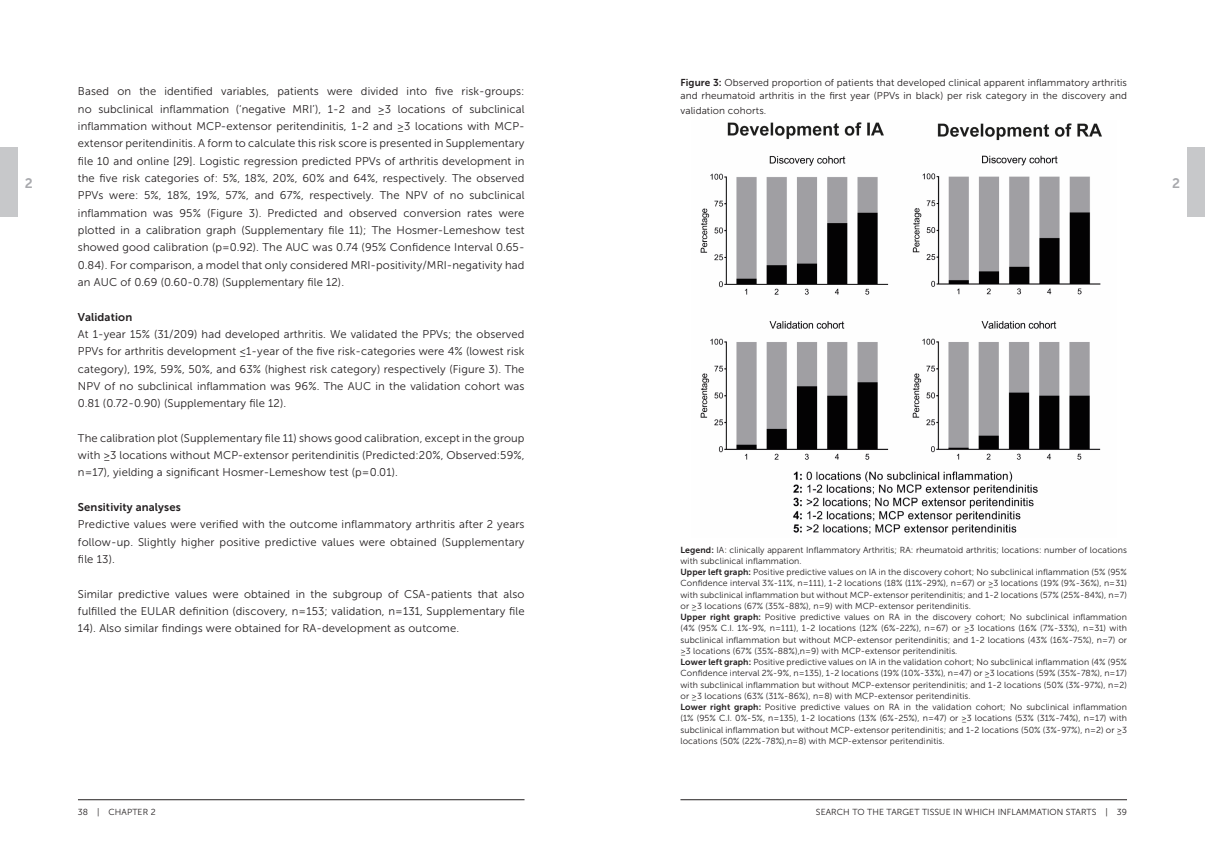
<style>
.page{position:relative;width:1205px;height:851px;background:#fff}
.page>*{position:absolute;margin:0;border:0;box-sizing:border-box;transform-origin:0 0}
.t1{font:13.75px "Museo Sans 700";color:#a8a9ad}
.Standaard{font:11.25px/17.4px "Museo Sans 300";letter-spacing:.01em;color:#231f20;text-align:justify}
.Kop_2{font:11.25px "Museo Sans 700";letter-spacing:.01em;color:#231f20}
.Standaard-2{font:10px/13.8px "Museo Sans 300";letter-spacing:.01em;color:#231f20}
.Standaard-3{font:8.75px/11.2px "Museo Sans 300";letter-spacing:.01em;color:#231f20;text-align:justify}
.s1{font-family:"Museo Sans 700"}
</style>
<div class="page">
<img style="left:700px;top:122px;width:402px;height:413px">
<hr style="left:78px;top:799px;width:446px;height:1px;background:#231f20">
<hr style="left:680px;top:799px;width:447px;height:1px;background:#231f20">
<div style="left:0;top:147px;width:18px;height:70px;background:#c7c8ca"></div>
<div style="left:1187px;top:147px;width:18px;height:70px;background:#c7c8ca"></div>
<p class="Standaard-2" style="left:680px;top:75px;width:448px"><span class="s1">Figure 3:</span> Observed proportion of patients that developed clinical apparent inflammatory arthritis and rheumatoid arthritis in the first year (PPVs in black) per risk category in the discovery and</p>
<p class="Standaard-2" style="left:680px;top:104px;width:87px">validation cohorts.</p>
<p class="Standaard" style="left:78px;top:83px;width:448px">Based on the identified variables, patients were divided into five risk-groups: no subclinical inflammation (‘negative MRI’), 1-2 and ≥3 locations of subclinical inflammation without MCP-extensor peritendinitis, 1-2 and ≥3 locations with MCP&shy;extensor peritendinitis. A form to calculate this risk score is presented in Supplementary file 10 and online [29]. Logistic regression predicted PPVs of arthritis development in the five risk categories of: 5%, 18%, 20%, 60% and 64%, respectively. The observed PPVs were: 5%, 18%, 19%, 57%, and 67%, respectively. The NPV of no subclinical inflammation was 95% (Figure 3). Predicted and observed conversion rates were plotted in a calibration graph (Supplementary file 11); The Hosmer-Lemeshow test showed good calibration (p=0.92). The AUC was 0.74 (95% Confidence Interval 0.65- 0.84). For comparison, a model that only considered MRI-positivity/MRI-negativity had an AUC of 0.69 (0.60-0.78) (Supplementary file 12).</p>
<p class="Kop_2" style="left:78px;top:310px;width:56px">Validation</p>
<p class="Standaard" style="left:78px;top:325px;width:448px">At 1-year 15% (31/209) had developed arthritis. We validated the PPVs; the observed PPVs for arthritis development ≤1-year of the five risk-categories were 4% (lowest risk category), 19%, 59%, 50%, and 63% (highest risk category) respectively (Figure 3). The NPV of no subclinical inflammation was 96%. The AUC in the validation cohort was 0.81 (0.72-0.90) (Supplementary file 12).</p>
<p class="Standaard" style="left:78px;top:429px;width:448px">The calibration plot (Supplementary file 11) shows good calibration, except in the group with ≥3 locations without MCP-extensor peritendinitis (Predicted:20%, Observed:59%, n=17), yielding a significant Hosmer-Lemeshow test (p=0.01).</p>
<p class="Kop_2" style="left:78px;top:501px;width:104px">Sensitivity analyses</p>
<p class="Standaard" style="left:78px;top:516px;width:448px">Predictive values were verified with the outcome inflammatory arthritis after 2 years follow-up. Slightly higher positive predictive values were obtained (Supplementary file 13).</p>
<p class="Standaard" style="left:78px;top:585px;width:448px">Similar predictive values were obtained in the subgroup of CSA-patients that also fulfilled the EULAR definition (discovery, n=153; validation, n=131, Supplementary file 14). Also similar findings were obtained for RA-development as outcome.</p>
<p class="t1" style="left:25px;top:175px;width:9px">2</p>
<p class="t1" style="left:1172px;top:175px;width:9px">2</p>
<p class="Standaard-3" style="left:680px;top:544px;width:448px"><span class="s1">Legend:</span> IA: clinically apparent Inflammatory Arthritis; RA: rheumatoid arthritis; locations: number of locations with subclinical inflammation.</p>
<p class="Standaard-3" style="left:680px;top:566px;width:448px"><span class="s1">Upper left graph:</span> Positive predictive values on IA in the discovery cohort; No subclinical inflammation (5% (95% Confidence interval 3%-11%, n=111), 1-2 locations (18% (11%-29%), n=67) or ≥3 locations (19% (9%-36%), n=31) with subclinical inflammation but without MCP-extensor peritendinitis; and 1-2 locations (57% (25%-84%), n=7) or ≥3 locations (67% (35%-88%), n=9) with MCP-extensor peritendinitis.</p>
<p class="Standaard-3" style="left:680px;top:611px;width:448px"><span class="s1">Upper right graph:</span> Positive predictive values on RA in the discovery cohort; No subclinical inflammation (4% (95% C.I. 1%-9%, n=111), 1-2 locations (12% (6%-22%), n=67) or ≥3 locations (16% (7%-33%), n=31) with subclinical inflammation but without MCP-extensor peritendinitis; and 1-2 locations (43% (16%-75%), n=7) or ≥3 locations (67% (35%-88%),n=9) with MCP-extensor peritendinitis.</p>
<p class="Standaard-3" style="left:680px;top:656px;width:448px"><span class="s1">Lower left graph:</span> Positive predictive values on IA in the validation cohort; No subclinical inflammation (4% (95% Confidence interval 2%-9%, n=135), 1-2 locations (19% (10%-33%), n=47) or ≥3 locations (59% (35%-78%), n=17) with subclinical inflammation but without MCP-extensor peritendinitis; and 1-2 locations (50% (3%-97%), n=2) or ≥3 locations (63% (31%-86%), n=8) with MCP-extensor peritendinitis.</p>
<p class="Standaard-3" style="left:680px;top:701px;width:448px"><span class="s1">Lower right graph:</span> Positive predictive values on RA in the validation cohort; No subclinical inflammation (1% (95% C.I. 0%-5%, n=135), 1-2 locations (13% (6%-25%), n=47) or ≥3 locations (53% (31%-74%), n=17) with subclinical inflammation but without MCP-extensor peritendinitis; and 1-2 locations (50% (3%-97%), n=2) or ≥3 locations (50% (22%-78%),n=8) with MCP-extensor peritendinitis.</p>
<p class="Standaard-3" style="left:78px;top:806px;width:79px">38 | CHAPTER 2</p>
<p class="Standaard-3" style="left:816px;top:806px;width:313px">SEARCH TO THE TARGET TISSUE IN WHICH INFLAMMATION STARTS | 39</p>
</div>
